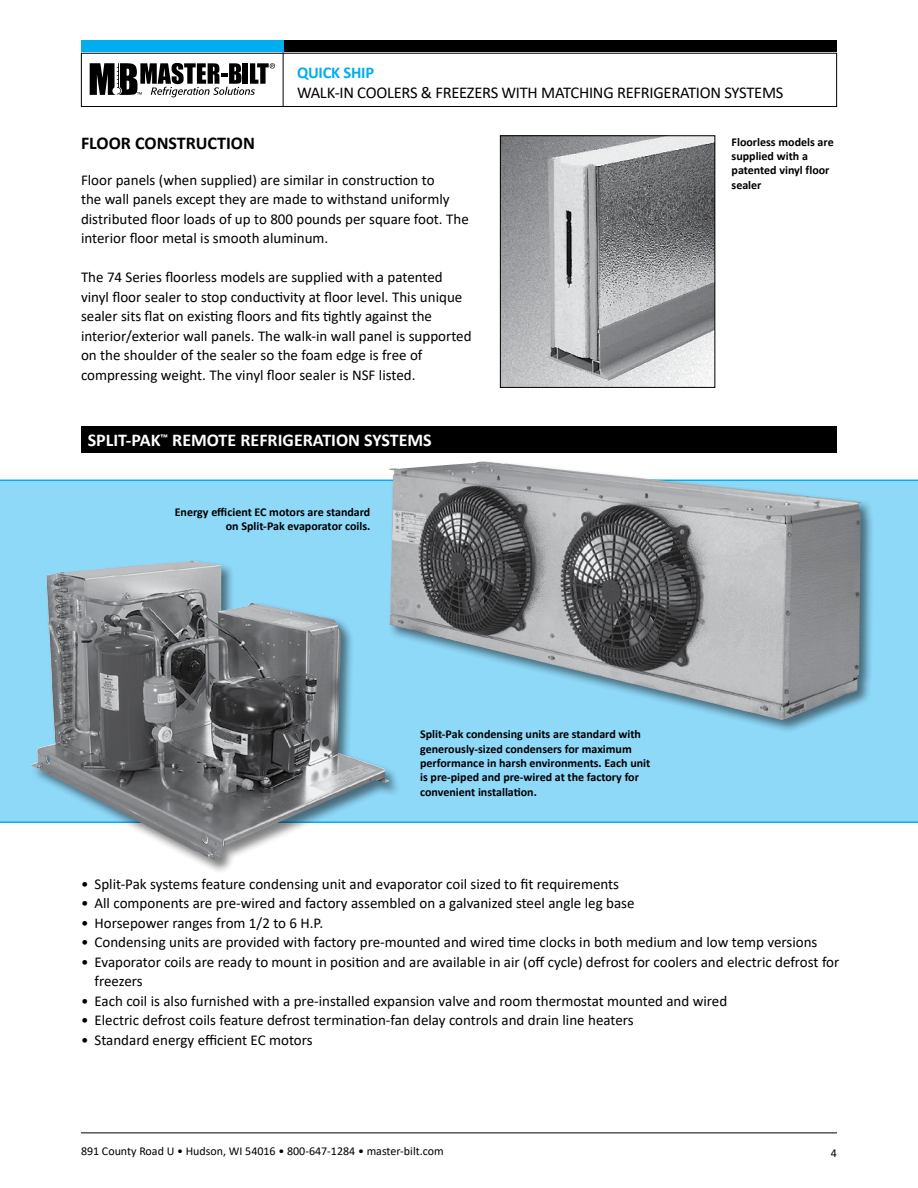
<style>
.page{position:relative;width:918px;height:1188px;background:#fff}
.page>*{position:absolute;margin:0;border:0;box-sizing:border-box;transform-origin:0 0}
.t1{font:700 18px "Calibri";color:#fff}
.t2{font:700 18px "Calibri";color:#000}
.t3{font:16.5px "Calibri";letter-spacing:-.015em;color:#000}
.t4{font:700 16.5px "Calibri";letter-spacing:-.015em;color:#00aeef}
.t5{font:15px/19.5px "Calibri";color:#000}
.t6{font:700 12px/14.4px "Calibri";color:#000}
.t7{font:12px "Calibri";color:#000}
</style>
<div class="page">
<div style="left:81px;top:53px;width:756px;height:54px;border:1px solid #000"></div>
<hr style="left:283px;top:52px;width:1px;height:54px;background:#000">
<div style="left:81px;top:40px;width:756px;height:12px;background:#000"></div>
<div style="left:81px;top:40px;width:203px;height:12px;background:#00aeef"></div>
<svg style="left:90px;top:63px;width:185px;height:34px"></svg>
<hr style="left:81px;top:1132px;width:756px;height:1px;background:#000">
<img style="left:502px;top:137px;width:211px;height:249px">
<div style="left:500px;top:135px;width:215px;height:253px;border:1px solid #000"></div>
<div style="left:0;top:480px;width:918px;height:343px;background:#8ed8f8"></div>
<div style="left:388px;top:460px;width:487px;height:274px;background:#000;opacity:.5"></div>
<img style="left:389px;top:461px;width:473px;height:259px">
<div style="left:30px;top:559px;width:373px;height:315px;background:#000;opacity:.5"></div>
<img style="left:31px;top:561px;width:358px;height:299px">
<div style="left:81px;top:426px;width:756px;height:27px;background:#000"></div>
<p class="t4" style="left:297px;top:61px;width:79px">QUICK SHIP</p>
<p class="t3" style="left:297px;top:81px;width:488px">WALK-IN COOLERS &amp; FREEZERS WITH MATCHING REFRIGERATION SYSTEMS</p>
<p class="t2" style="left:81px;top:130px;width:176px">FLOOR CONSTRUCTION</p>
<p class="t5" style="left:81px;top:169px;width:389px">Floor panels (when supplied) are similar in construction to<br>the wall panels except they are made to withstand uniformly distributed floor loads of up to 800 pounds per square foot. The interior floor metal is smooth aluminum.</p>
<p class="t5" style="left:81px;top:267px;width:392px">The 74 Series floorless models are supplied with a patented vinyl floor sealer to stop conductivity at floor level. This unique sealer sits flat on existing floors and fits tightly against the interior/exterior wall panels. The walk-in wall panel is supported on the shoulder of the sealer so the foam edge is free of compressing weight. The vinyl floor sealer is NSF listed.</p>
<p class="t1" style="left:88px;top:427px;width:345px">SPLIT-PAK<sup>™</sup> REMOTE REFRIGERATION SYSTEMS</p>
<p class="t6" style="left:175px;top:504px;width:197px;text-align:right">Energy efficient EC motors are standard on Split-Pak evaporator coils.</p>
<p class="t6" style="left:420px;top:727px;width:232px">Split-Pak condensing units are standard with generously-sized condensers for maximum performance in harsh environments. Each unit is pre-piped and pre-wired at the factory for convenient installation.</p>
<p class="t6" style="left:732px;top:134px;width:104px">Floorless models are supplied with a patented vinyl floor sealer</p>
<p class="t5" style="left:81px;top:874px;width:540px">• Split-Pak systems feature condensing unit and evaporator coil sized to fit requirements</p>
<p class="t5" style="left:81px;top:893px;width:555px">• All components are pre-wired and factory assembled on a galvanized steel angle leg base</p>
<p class="t5" style="left:81px;top:913px;width:244px">• Horsepower ranges from 1/2 to 6 H.P.</p>
<p class="t5" style="left:81px;top:932px;width:738px">• Condensing units are provided with factory pre-mounted and wired time clocks in both medium and low temp versions</p>
<p class="t5" style="left:94px;top:952px;width:746px;text-indent:-14px">• Evaporator coils are ready to mount in position and are available in air (off cycle) defrost for coolers and electric defrost for freezers</p>
<p class="t5" style="left:81px;top:991px;width:648px">• Each coil is also furnished with a pre-installed expansion valve and room thermostat mounted and wired</p>
<p class="t5" style="left:81px;top:1010px;width:554px">• Electric defrost coils feature defrost termination-fan delay controls and drain line heaters</p>
<p class="t5" style="left:81px;top:1030px;width:233px">• Standard energy efficient EC motors</p>
<p class="t7" style="left:81px;top:1143px;width:364px">891 County Road U • Hudson, WI 54016 • 800-647-1284 • master-bilt.com</p>
<p class="t7" style="left:831px;top:1145px;width:8px">4</p>
</div>
